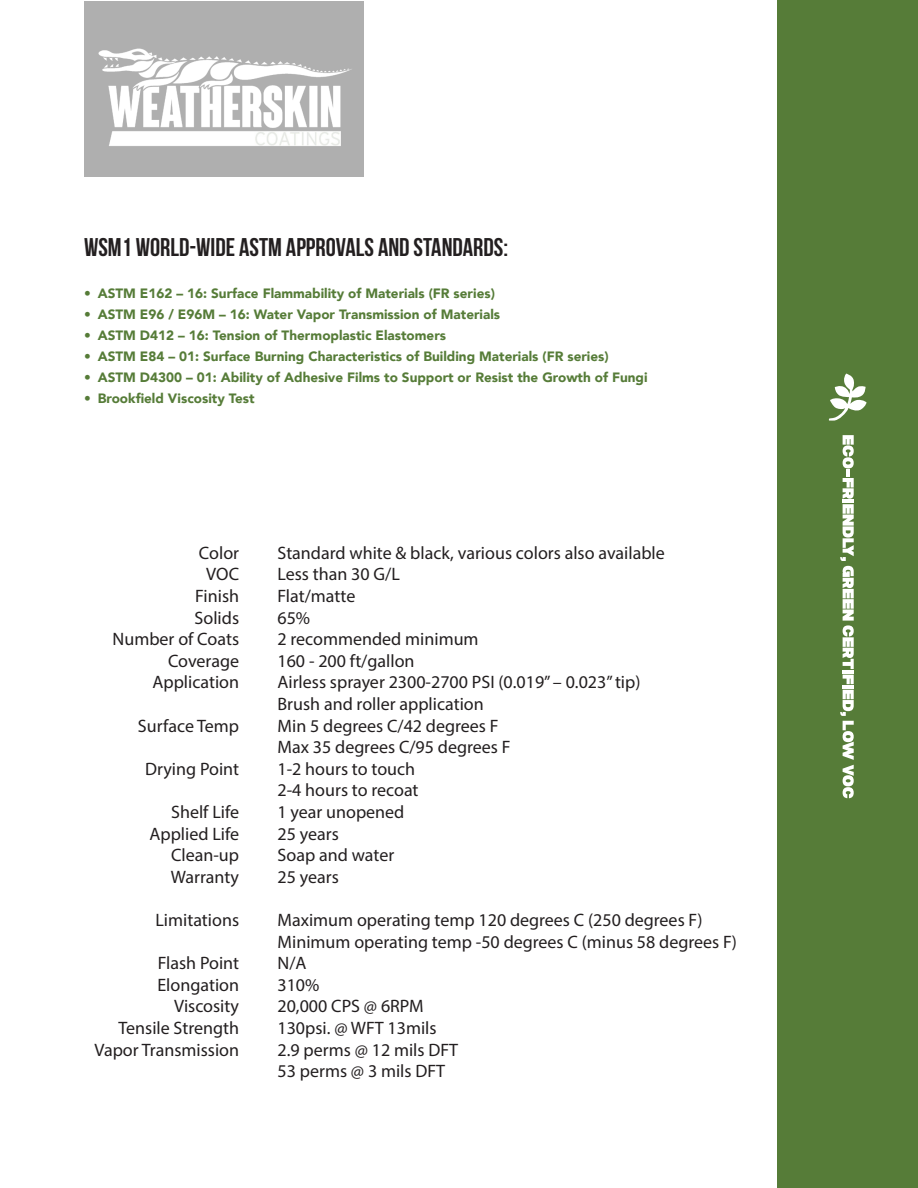
<style>
.page{position:relative;width:918px;height:1188px;background:#fff}
.page>*{position:absolute;margin:0;border:0;box-sizing:border-box;transform-origin:0 0}
.t1{font:700 25.5px "Bebas Neue";color:#231f20}
.t2{font:18px/21.6px "Myriad Pro";color:#231f20;text-align:right}
.t3{font:900 13.5px "Avenir";color:#567c38}
</style>
<div class="page">
<div style="left:777px;top:1px;width:141px;height:1187px;background:#567c38"></div>
<div style="left:84px;top:1px;width:279px;height:176px;background:#afafaf"></div>
<img style="left:98px;top:48px;width:254px;height:98px">
<svg style="left:828px;top:374px;width:39px;height:47px"></svg>
<svg style="left:840px;top:435px;width:14px;height:234px"></svg>
<hr style="left:843px;top:670px;width:11px;height:4px;background:#fff">
<svg style="left:843px;top:675px;width:11px;height:9px"></svg>
<hr style="left:843px;top:685px;width:11px;height:4px;background:#fff">
<svg style="left:840px;top:690px;width:14px;height:108px"></svg>
<h1 class="t1" style="left:84px;top:234px;width:426px">WSM1 WORLD-WIDE ASTM APPROVALS AND STANDARDS:</h1>
<p class="t3" style="left:84px;top:282px;width:412px">• ASTM E162 – 16: Surface Flammability of Materials (FR series)</p>
<p class="t3" style="left:84px;top:303px;width:418px">• ASTM E96 / E96M – 16: Water Vapor Transmission of Materials</p>
<p class="t3" style="left:84px;top:324px;width:364px">• ASTM D412 – 16: Tension of Thermoplastic Elastomers</p>
<p class="t3" style="left:84px;top:345px;width:526px">• ASTM E84 – 01: Surface Burning Characteristics of Building Materials (FR series)</p>
<p class="t3" style="left:84px;top:366px;width:565px">• ASTM D4300 – 01: Ability of Adhesive Films to Support or Resist the Growth of Fungi</p>
<p class="t3" style="left:84px;top:387px;width:172px">• Brookfield Viscosity Test</p>
<p class="t2" style="left:113px;top:542px;width:128px">Color<br>VOC<br>Finish<br>Solids<br>Number of Coats<br>Coverage<br>Application</p>
<p class="t2" style="left:138px;top:714px;width:103px">Surface Temp</p>
<p class="t2" style="left:145px;top:758px;width:95px">Drying Point</p>
<p class="t2" style="left:149px;top:801px;width:91px">Shelf Life<br>Applied Life<br>Clean-up<br>Warranty</p>
<p class="t2" style="left:155px;top:909px;width:85px">Limitations</p>
<p class="t2" style="left:95px;top:952px;width:146px">Flash Point<br>Elongation<br>Viscosity<br>Tensile Strength<br>Vapor Transmission</p>
<p class="t2" style="left:278px;top:542px;width:389px;text-align:left">Standard white &amp; black, various colors also available<br>Less than 30 G/L<br>Flat/matte<br>65%<br>2 recommended minimum<br>160 - 200 ft/gallon<br>Airless sprayer 2300-2700 PSI (0.019” – 0.023” tip)<br>Brush and roller application<br>Min 5 degrees C/42 degrees F<br>Max 35 degrees C/95 degrees F<br>1-2 hours to touch<br>2-4 hours to recoat<br>1 year unopened<br>25 years<br>Soap and water<br>25 years</p>
<p class="t2" style="left:278px;top:909px;width:461px;text-align:left">Maximum operating temp 120 degrees C (250 degrees F)<br>Minimum operating temp -50 degrees C (minus 58 degrees F)<br>N/A<br>310%<br>20,000 CPS @ 6RPM<br>130psi. @ WFT 13mils<br>2.9 perms @ 12 mils DFT<br>53 perms @ 3 mils DFT</p>
</div>
